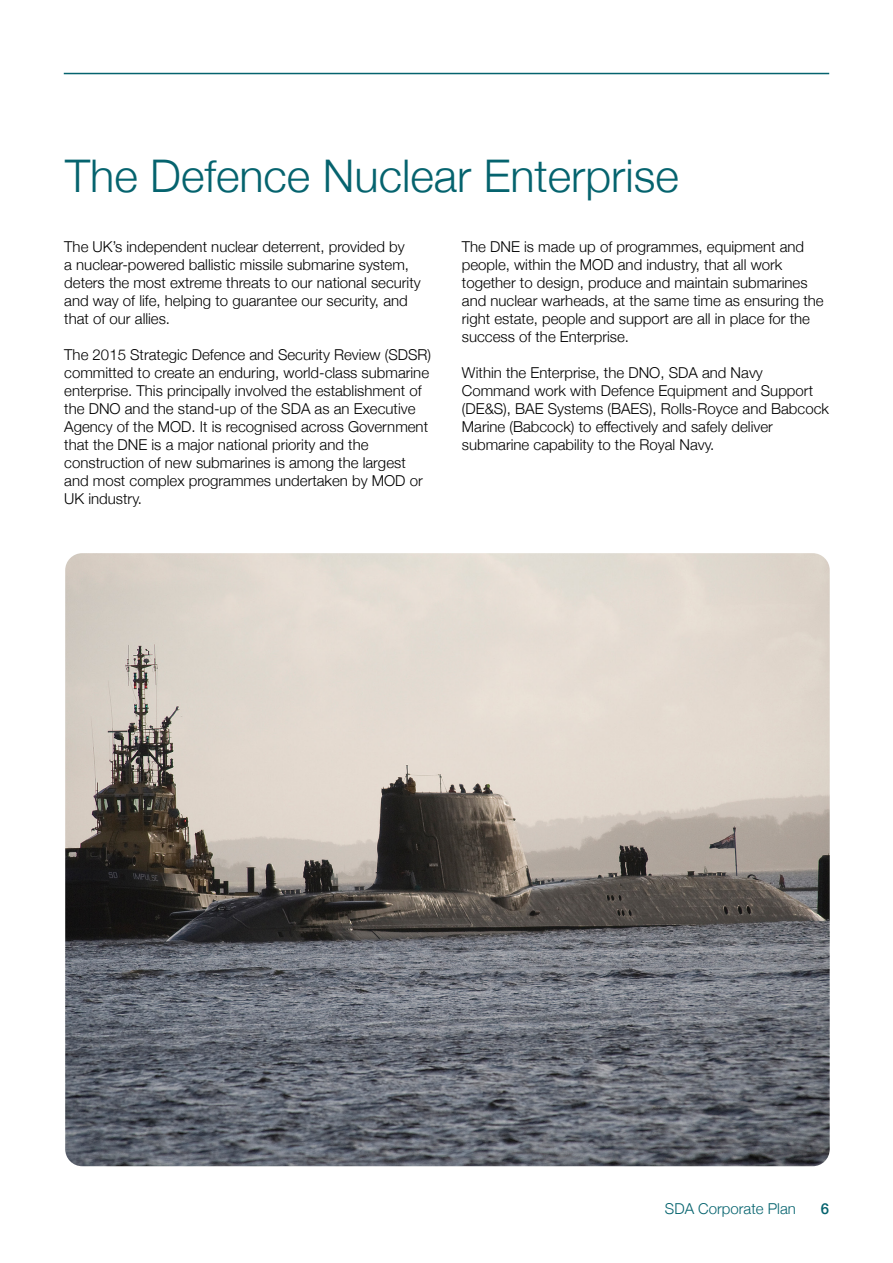
<style>
.page{position:relative;width:893px;height:1263px;background:#fff}
.page>*{position:absolute;margin:0;border:0;box-sizing:border-box;transform-origin:0 0}
.t1{font:300 45px "Helvetica Neue";color:#05636e}
.Paragraph{font:300 15px/18px "Helvetica Neue";color:#000}
.t2{font:300 15px "Helvetica Neue";color:#05636e}
.t3{font:500 15px "Helvetica Neue";color:#05636e}
</style>
<div class="page">
<hr style="left:64px;top:73px;width:765px;height:1px;background:#05636e">
<img style="left:65px;top:553px;width:765px;height:613px">
<p class="t1" style="left:65px;top:140px;width:615px">The Defence Nuclear Enterprise</p>
<p class="Paragraph" style="left:64px;top:237px;width:358px">The UK’s independent nuclear deterrent, provided by<br>a nuclear-powered ballistic missile submarine system, deters the most extreme threats to our national security and way of life, helping to guarantee our security, and that of our allies.</p>
<p class="Paragraph" style="left:64px;top:345px;width:368px">The 2015 Strategic Defence and Security Review (SDSR) committed to create an enduring, world-class submarine enterprise. This principally involved the establishment of the DNO and the stand-up of the SDA as an Executive Agency of the MOD. It is recognised across Government that the DNE is a major national priority and the construction of new submarines is among the largest and most complex programmes undertaken by MOD or UK industry.</p>
<p class="Paragraph" style="left:462px;top:237px;width:363px">The DNE is made up of programmes, equipment and people, within the MOD and industry, that all work together to design, produce and maintain submarines and nuclear warheads, at the same time as ensuring the right estate, people and support are all in place for the success of the Enterprise.</p>
<p class="Paragraph" style="left:462px;top:363px;width:369px">Within the Enterprise, the DNO, SDA and Navy Command work with Defence Equipment and Support (DE&amp;S), BAE Systems (BAES), Rolls-Royce and Babcock Marine (Babcock) to effectively and safely deliver submarine capability to the Royal Navy.</p>
<p class="t2" style="left:665px;top:1196px;width:132px">SDA Corporate Plan</p>
<p class="t3" style="left:821px;top:1196px;width:10px">6</p>
</div>
